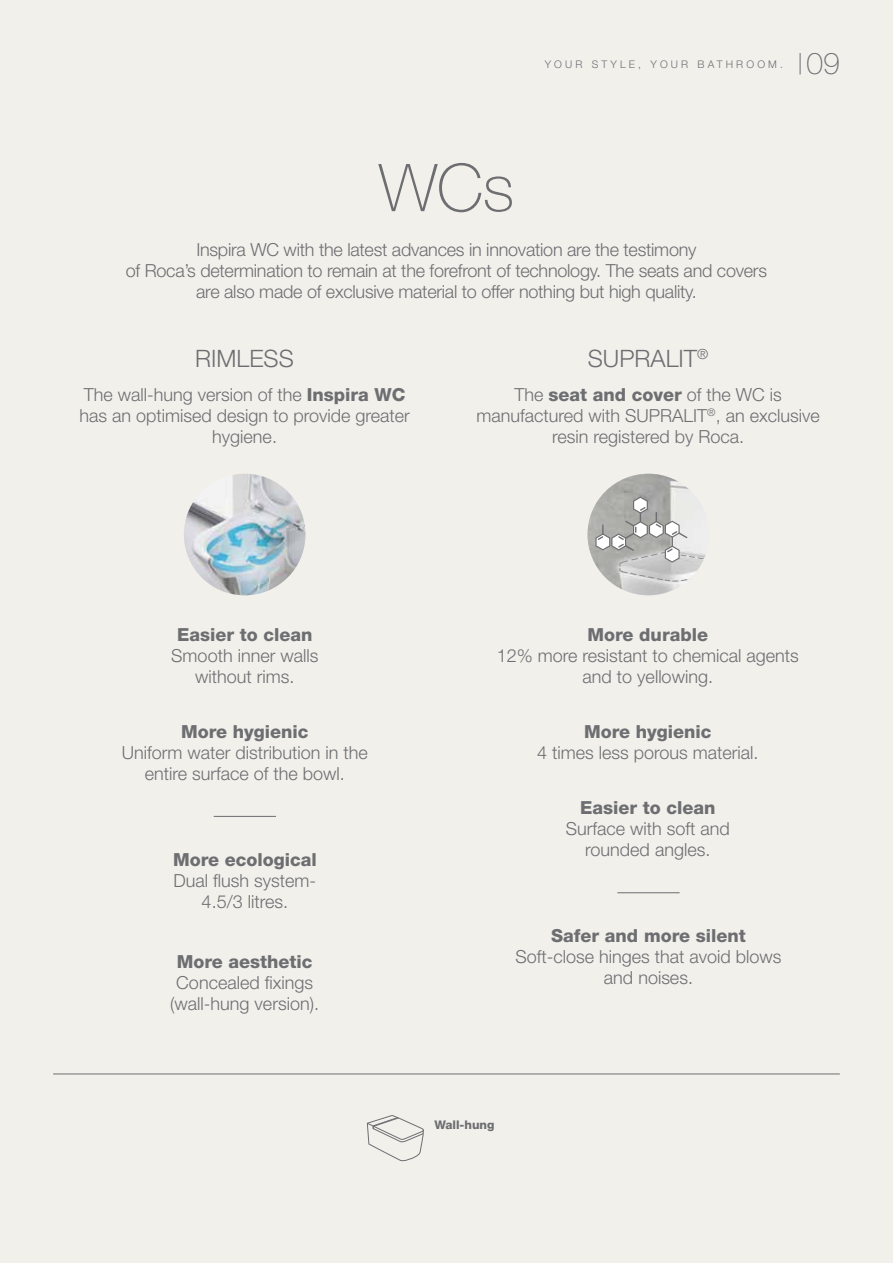
<style>
.page{position:relative;width:893px;height:1263px;background:#f2f0eb}
.page>*{position:absolute;margin:0;border:0;box-sizing:border-box;transform-origin:0 0}
.t1{font:100 66px "Helvetica Neue LT Std";color:#6d6e71}
.t2{font:100 30px "Helvetica Neue LT Std";color:#6d6e71}
.t3{font:300 24px "Helvetica Neue LT Std";color:#6d6e71}
.t4{font:300 18px/21px "Helvetica Neue LT Std";color:#6d6e71;text-align:center}
.t5{font:800 18px "Helvetica Neue LT Std";color:#6d6e71}
.t6{font:800 12px "Helvetica Neue LT Std";color:#6d6e71}
.t7{font:300 10.5px "Helvetica Neue LT Std";letter-spacing:.3em;color:#6d6e71}
.s1{font-weight:800}
</style>
<div class="page">
<svg style="left:800px;top:53px;width:1px;height:21px"></svg>
<hr style="left:53px;top:1073px;width:787px;height:1px;background:#6d6e71">
<hr style="left:214px;top:816px;width:62px;height:1px;background:#6d6e71">
<hr style="left:617px;top:892px;width:63px;height:1px;background:#6d6e71">
<img style="left:184px;top:474px;width:121px;height:121px;border-radius:61px">
<img style="left:587px;top:474px;width:122px;height:121px;border-radius:61px">
<svg style="left:595px;top:497px;width:114px;height:85px"></svg>
<svg style="left:367px;top:1115px;width:57px;height:47px"></svg>
<p class="t7" style="left:545px;top:57px;width:240px">YOUR STYLE, YOUR BATHROOM.</p>
<h2 class="t2" style="left:806px;top:47px;width:35px">09</h2>
<h1 class="t1" style="left:379px;top:150px;width:137px">WCs</h1>
<p class="t4" style="left:126px;top:239px;width:643px">Inspira WC with the latest advances in innovation are the testimony<br>of Roca’s determination to remain at the forefront of technology. The seats and covers are also made of exclusive material to offer nothing but high quality.</p>
<h3 class="t3" style="left:195px;top:344px;width:100px">RIMLESS</h3>
<h3 class="t3" style="left:588px;top:344px;width:122px">SUPRALIT<sup>®</sup></h3>
<p class="t4" style="left:79px;top:383px;width:332px">The wall-hung version of the <span class="s1">Inspira WC </span>has an optimised design to provide greater hygiene.</p>
<p class="t4" style="left:477px;top:383px;width:345px">The <span class="s1">seat and cover</span> of the WC is manufactured with SUPRALIT<sup>®</sup>, an exclusive resin registered by Roca.</p>
<p class="t5" style="left:177px;top:623px;width:137px">Easier to clean</p>
<p class="t4" style="left:171px;top:644px;width:149px">Smooth inner walls without rims.</p>
<p class="t5" style="left:181px;top:721px;width:129px">More hygienic</p>
<p class="t4" style="left:122px;top:742px;width:248px">Uniform water distribution in the entire surface of the bowl.</p>
<p class="t5" style="left:173px;top:848px;width:145px">More ecological</p>
<p class="t4" style="left:174px;top:869px;width:144px">Dual flush system-<br>4.5/3 litres.</p>
<p class="t5" style="left:177px;top:951px;width:137px">More aesthetic</p>
<p class="t4" style="left:170px;top:972px;width:150px">Concealed fixings (wall-hung version).</p>
<p class="t5" style="left:588px;top:623px;width:122px">More durable</p>
<p class="t4" style="left:497px;top:644px;width:304px">12% more resistant to chemical agents and to yellowing.</p>
<p class="t5" style="left:584px;top:721px;width:129px">More hygienic</p>
<p class="t4" style="left:537px;top:742px;width:223px">4 times less porous material.</p>
<p class="t5" style="left:580px;top:797px;width:137px">Easier to clean</p>
<p class="t4" style="left:566px;top:818px;width:166px">Surface with soft and rounded angles.</p>
<p class="t5" style="left:551px;top:925px;width:196px">Safer and more silent</p>
<p class="t4" style="left:515px;top:946px;width:268px">Soft-close hinges that avoid blows and noises.</p>
<p class="t6" style="left:434px;top:1117px;width:62px">Wall-hung</p>
</div>
